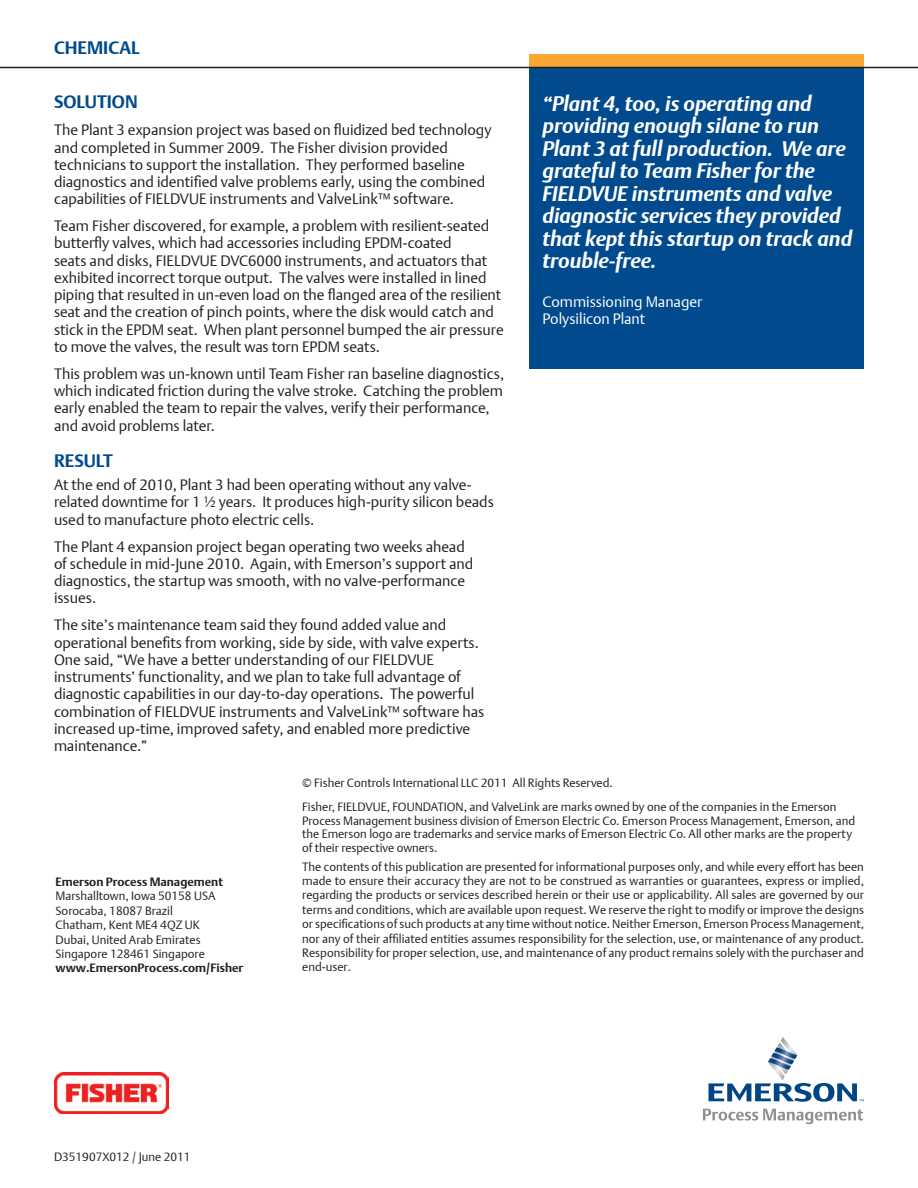
<style>
.page{position:relative;width:918px;height:1188px;background:#fff}
.page>*{position:absolute;margin:0;border:0;box-sizing:border-box;transform-origin:0 0}
.t1{font:italic 700 21px/22.5px "DTL Argo T";color:#fff}
.t2{font:700 18px "DTL Argo T";color:#004a8d}
.t3{font:15px/17.2px "DTL Argo T Light";color:#231f20}
.t4{font:15px/16.5px "DTL Argo T Light";color:#fff}
.t5{font:12px/14.4px "DTL Argo T Light";color:#231f20}
.t6{font:700 12px "DTL Argo T";color:#231f20}
</style>
<div class="page">
<div style="left:529px;top:68px;width:335px;height:300px;background:#004a8d"></div>
<svg style="left:708px;top:1037px;width:156px;height:65px"></svg>
<svg style="left:703px;top:1109px;width:160px;height:15px"></svg>
<img style="left:54px;top:1072px;width:115px;height:41px">
<div style="left:529px;top:54px;width:335px;height:14px;background:#faa633"></div>
<hr style="left:0;top:67px;width:918px;height:1px;background:#231f20">
<p class="t2" style="left:54px;top:37px;width:87px">CHEMICAL</p>
<p class="t2" style="left:54px;top:91px;width:85px">SOLUTION</p>
<p class="t3" style="left:54px;top:121px;width:439px">The Plant 3 expansion project was based on fluidized bed technology and completed in Summer 2009. The Fisher division provided technicians to support the installation. They performed baseline diagnostics and identified valve problems early, using the combined capabilities of FIELDVUE instruments and ValveLink™ software.</p>
<p class="t3" style="left:54px;top:217px;width:451px">Team Fisher discovered, for example, a problem with resilient-seated butterfly valves, which had accessories including EPDM-coated<br>seats and disks, FIELDVUE DVC6000 instruments, and actuators that exhibited incorrect torque output. The valves were installed in lined piping that resulted in un-even load on the flanged area of the resilient seat and the creation of pinch points, where the disk would catch and stick in the EPDM seat. When plant personnel bumped the air pressure to move the valves, the result was torn EPDM seats.</p>
<p class="t3" style="left:54px;top:365px;width:452px">This problem was un-known until Team Fisher ran baseline diagnostics, which indicated friction during the valve stroke. Catching the problem early enabled the team to repair the valves, verify their performance, and avoid problems later.</p>
<p class="t2" style="left:54px;top:450px;width:60px">RESULT</p>
<p class="t3" style="left:54px;top:476px;width:441px">At the end of 2010, Plant 3 had been operating without any valve&shy;related downtime for 1 ½ years. It produces high-purity silicon beads used to manufacture photo electric cells.</p>
<p class="t3" style="left:54px;top:537px;width:421px">The Plant 4 expansion project began operating two weeks ahead of schedule in mid-June 2010. Again, with Emerson’s support and diagnostics, the startup was smooth, with no valve-performance issues.</p>
<p class="t3" style="left:54px;top:616px;width:432px">The site’s maintenance team said they found added value and operational benefits from working, side by side, with valve experts.<br>One said, “We have a better understanding of our FIELDVUE instruments’ functionality, and we plan to take full advantage of diagnostic capabilities in our day-to-day operations. The powerful combination of FIELDVUE instruments and ValveLink™ software has increased up-time, improved safety, and enabled more predictive maintenance.”</p>
<p class="t1" style="left:542px;top:92px;width:311px">“Plant 4, too, is operating and providing enough silane to run<br>Plant 3 at full production. We are grateful to Team Fisher for the<br>FIELDVUE instruments and valve diagnostic services they provided that kept this startup on track and trouble-free.</p>
<p class="t4" style="left:542px;top:294px;width:161px">Commissioning Manager<br>Polysilicon Plant</p>
<p class="t6" style="left:56px;top:875px;width:169px">Emerson Process Management</p>
<p class="t5" style="left:56px;top:889px;width:162px">Marshalltown, Iowa 50158 USA<br>Sorocaba, 18087 Brazil<br>Chatham, Kent ME4 4QZ UK<br>Dubai, United Arab Emirates<br>Singapore 128461 Singapore</p>
<p class="t6" style="left:56px;top:961px;width:189px">www.EmersonProcess.com/Fisher</p>
<p class="t5" style="left:302px;top:771px;width:536px;line-height:24.3px">© Fisher Controls International LLC 2011 All Rights Reserved.<br>Fisher, FIELDVUE, FOUNDATION, and ValveLink are marks owned by one of the companies in the Emerson</p>
<p class="t5" style="left:302px;top:814px;width:554px;line-height:13.5px">Process Management business division of Emerson Electric Co. Emerson Process Management, Emerson, and the Emerson logo are trademarks and service marks of Emerson Electric Co. All other marks are the property of their respective owners.</p>
<p class="t5" style="left:302px;top:859px;width:563px;text-align:justify">The contents of this publication are presented for informational purposes only, and while every effort has been made to ensure their accuracy they are not to be construed as warranties or guarantees, express or implied, regarding the products or services described herein or their use or applicability. All sales are governed by our terms and conditions, which are available upon request. We reserve the right to modify or improve the designs or specifications of such products at any time without notice. Neither Emerson, Emerson Process Management, nor any of their affiliated entities assumes responsibility for the selection, use, or maintenance of any product.<br>Responsibility for proper selection, use, and maintenance of any product remains solely with the purchaser and end-user.</p>
<p class="t5" style="left:54px;top:1149px;width:138px">D351907X012 / June 2011</p>
</div>
